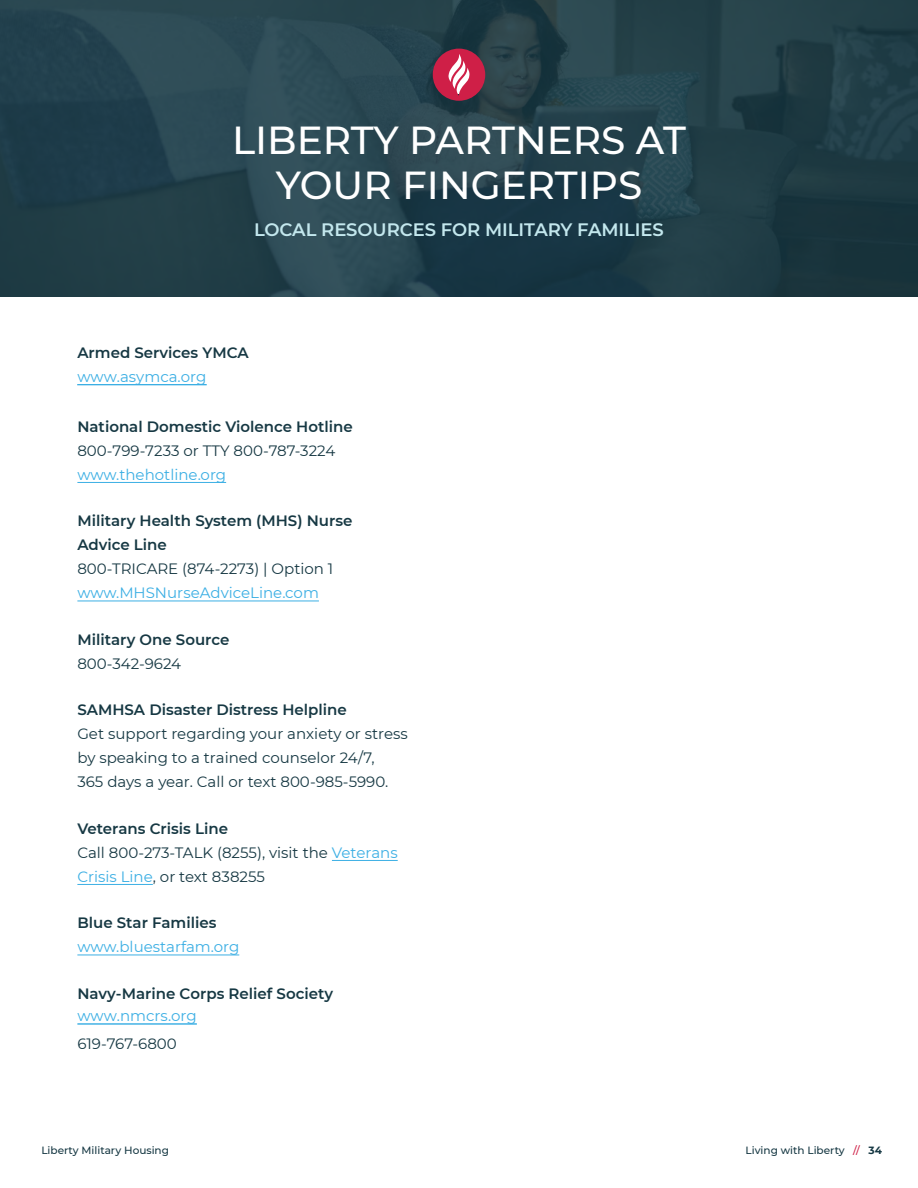
<style>
.page{position:relative;width:918px;height:1188px;background:#fff}
.page>*{position:absolute;margin:0;border:0;box-sizing:border-box;transform-origin:0 0}
.t1{font:500 39px/45px "Montserrat";color:#fff;text-align:center}
.t2{font:600 18px "Montserrat";letter-spacing:-.005em;color:#c3e7ed}
.t3{font:15px/24px "Montserrat";color:#163843}
.t4{font:600 15px/24px "Montserrat";color:#163843}
.t5{font:15px "Montserrat";color:#3cafe4}
.t6{font:500 10.5px "Montserrat";color:#163843}
.s1{font-weight:600}
.s2{color:#3cafe4}
.s3{color:#cf1f46}
.s4{font-weight:700}
</style>
<div class="page">
<hr style="left:77px;top:1024px;width:120px;height:1px;background:#3cafe4">
<hr style="left:77px;top:955px;width:162px;height:1px;background:#3cafe4">
<hr style="left:77px;top:884px;width:76px;height:1px;background:#3cafe4">
<hr style="left:332px;top:860px;width:66px;height:1px;background:#3cafe4">
<hr style="left:77px;top:601px;width:242px;height:1px;background:#3cafe4">
<hr style="left:77px;top:482px;width:149px;height:1px;background:#3cafe4">
<hr style="left:77px;top:384px;width:130px;height:1px;background:#3cafe4">
<svg style="left:0;top:0;width:918px;height:297px;background:#23404a"></svg>
<svg style="left:433px;top:49px;width:52px;height:52px;background:#b0405d"></svg>
<h1 class="t1" style="left:232px;top:116px;width:455px">LIBERTY PARTNERS AT<br>YOUR FINGERTIPS</h1>
<p class="t2" style="left:254px;top:217px;width:411px">LOCAL RESOURCES FOR MILITARY FAMILIES</p>
<p class="t4" style="left:77px;top:340px;width:173px">Armed Services YMCA</p>
<p class="t5" style="left:77px;top:366px;width:131px">www.asymca.org</p>
<p class="t4" style="left:77px;top:414px;width:277px">National Domestic Violence Hotline</p>
<p class="t3" style="left:77px;top:438px;width:259px">800-799-7233 or TTY 800-787-3224</p>
<p class="t5" style="left:77px;top:464px;width:150px">www.thehotline.org</p>
<p class="t4" style="left:77px;top:508px;width:277px">Military Health System (MHS) Nurse<br>Advice Line</p>
<p class="t3" style="left:77px;top:556px;width:257px">800-TRICARE (874-2273) | Option 1</p>
<p class="t5" style="left:77px;top:583px;width:243px">www.MHSNurseAdviceLine.com</p>
<p class="t4" style="left:77px;top:627px;width:153px">Military One Source</p>
<p class="t3" style="left:77px;top:651px;width:105px">800-342-9624</p>
<p class="t4" style="left:77px;top:697px;width:271px">SAMHSA Disaster Distress Helpline</p>
<p class="t3" style="left:77px;top:721px;width:332px">Get support regarding your anxiety or stress by speaking to a trained counselor 24/7,<br>365 days a year. Call or text 800-985-5990.</p>
<p class="t3" style="left:77px;top:816px;width:322px"><span class="s1">Veterans Crisis Line<br></span>Call 800-273-TALK (8255), visit the <span class="s2">Veterans<br>Crisis Line</span>, or text 838255</p>
<p class="t4" style="left:77px;top:910px;width:141px">Blue Star Families</p>
<p class="t5" style="left:77px;top:937px;width:163px">www.bluestarfam.org</p>
<p class="t4" style="left:77px;top:981px;width:257px">Navy-Marine Corps Relief Society</p>
<p class="t5" style="left:77px;top:1006px;width:121px">www.nmcrs.org</p>
<p class="t3" style="left:77px;top:1031px;width:101px">619-767-6800</p>
<p class="t6" style="left:41px;top:1143px;width:129px">Liberty Military Housing</p>
<p class="t6" style="left:746px;top:1143px;width:138px">Living with Liberty <span class="s3">//</span> <span class="s4">34</span></p>
</div>
